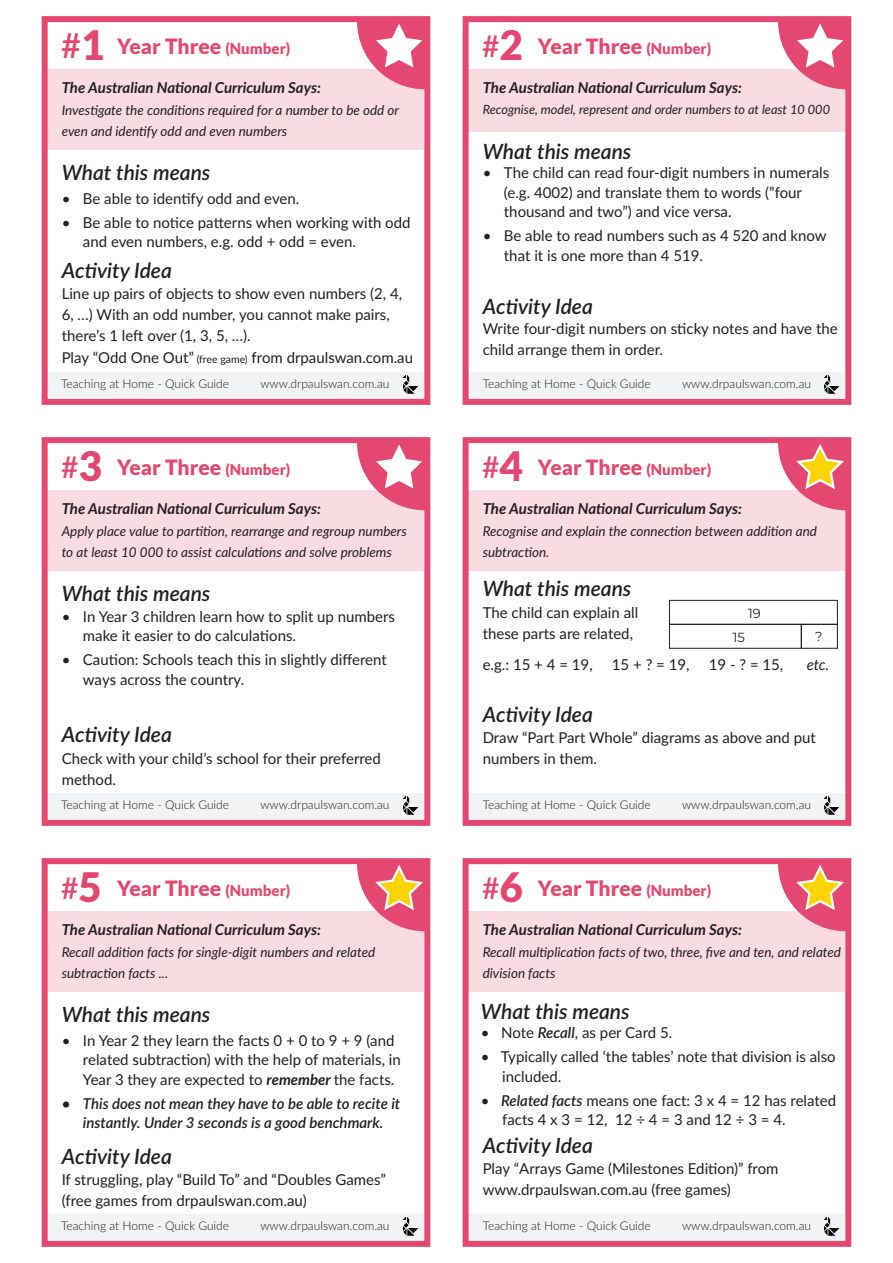
<style>
.page{position:relative;width:893px;height:1263px;background:#fff}
.page>*{position:absolute;margin:0;border:0;box-sizing:border-box;transform-origin:0 0}
.t1{font:italic 600 21px "Lato";color:#231f20}
.t2{font:900 21px "Lato";color:#e44870}
.t3{font:15px/19.5px "Lato";color:#231f20}
.t4{font:italic 700 15px "Lato";color:#231f20}
.t5{font:italic 600 15px/19.5px "Lato";color:#231f20;text-align:center}
.t6{font:italic 15px "Lato";color:#231f20}
.t7{font:italic 13.5px/21px "Lato";color:#231f20}
.t8{font:13.05px "Montserrat";color:#231f20}
.t9{font:italic 12.75px "Lato";color:#231f20}
.t10{font:300 12px "Lato";color:#231f20}
.s1{font-weight:600;font-size:34.5px}
.s2{font-size:40.5px}
.s3{font-size:15px}
.s4{font-size:10.5px}
.s5{font-weight:600;font-size:30px}
.s6{font-weight:700;font-style:italic}
.s7{font-weight:600;font-style:italic}
</style>
<div class="page">
<div style="left:47px;top:69px;width:377px;height:80px;background:#f9dbe2"></div>
<div style="left:47px;top:372px;width:377px;height:25px;background:#f2f3f4"></div>
<div style="left:42px;top:16px;width:388px;height:389px;border:6px solid #e44870"></div>
<svg style="left:357px;top:21px;width:68px;height:68px"></svg>
<img style="left:403px;top:375px;width:15px;height:19px">
<div style="left:468px;top:69px;width:377px;height:63px;background:#f9dbe2"></div>
<div style="left:468px;top:372px;width:377px;height:25px;background:#f2f3f4"></div>
<div style="left:463px;top:16px;width:388px;height:389px;border:6px solid #e44870"></div>
<svg style="left:778px;top:21px;width:68px;height:68px"></svg>
<img style="left:824px;top:375px;width:15px;height:19px">
<div style="left:47px;top:490px;width:377px;height:80px;background:#f9dbe2"></div>
<div style="left:47px;top:793px;width:377px;height:25px;background:#f2f3f4"></div>
<div style="left:42px;top:437px;width:388px;height:389px;border:6px solid #e44870"></div>
<svg style="left:357px;top:442px;width:68px;height:68px"></svg>
<img style="left:403px;top:796px;width:15px;height:19px">
<div style="left:468px;top:490px;width:377px;height:80px;background:#f9dbe2"></div>
<div style="left:468px;top:793px;width:377px;height:25px;background:#f2f3f4"></div>
<div style="left:463px;top:437px;width:388px;height:389px;border:6px solid #e44870"></div>
<svg style="left:778px;top:441px;width:68px;height:69px"></svg>
<img style="left:824px;top:796px;width:15px;height:19px">
<div style="left:47px;top:911px;width:377px;height:80px;background:#f9dbe2"></div>
<div style="left:47px;top:1214px;width:377px;height:25px;background:#f2f3f4"></div>
<div style="left:42px;top:858px;width:388px;height:389px;border:6px solid #e44870"></div>
<svg style="left:357px;top:862px;width:68px;height:69px"></svg>
<img style="left:403px;top:1217px;width:15px;height:19px">
<div style="left:468px;top:911px;width:377px;height:80px;background:#f9dbe2"></div>
<div style="left:468px;top:1214px;width:377px;height:25px;background:#f2f3f4"></div>
<div style="left:463px;top:858px;width:388px;height:389px;border:6px solid #e44870"></div>
<svg style="left:778px;top:862px;width:68px;height:69px"></svg>
<img style="left:824px;top:1217px;width:15px;height:19px">
<div style="left:669px;top:624px;width:133px;height:24px;border:1px solid #231f20"></div>
<div style="left:669px;top:600px;width:169px;height:24px;border:1px solid #231f20"></div>
<div style="left:801px;top:624px;width:37px;height:24px;border:1px solid #231f20"></div>
<h1 class="t2" style="left:61px;top:37px;width:231px"><span class="s1">#</span><span class="s2">1</span> Year Three <span class="s3">(Number)</span></h1>
<p class="t4" style="left:62px;top:76px;width:261px">The Australian National Curriculum Says:</p>
<p class="t7" style="left:62px;top:99px;width:339px">Investigate the conditions required for a number to be odd or even and identify odd and even numbers</p>
<h1 class="t1" style="left:62px;top:161px;width:150px">What this means</h1>
<p class="t3" style="left:62px;top:188px;width:239px">• Be able to identify odd and even.</p>
<p class="t3" style="left:83px;top:212px;width:329px;text-indent:-21px">• Be able to notice patterns when working with odd and even numbers, e.g. odd + odd = even.</p>
<p class="t3" style="left:62px;top:282px;width:342px;line-height:21px">Line up pairs of objects to show even numbers (2, 4,<br>6, …) With an odd number, you cannot make pairs, there’s 1 left over (1, 3, 5, …).</p>
<p class="t3" style="left:62px;top:349px;width:353px">Play “Odd One Out” <span class="s4">(free game)</span> from drpaulswan.com.au</p>
<h1 class="t1" style="left:62px;top:255px;width:112px">Activity Idea</h1>
<h1 class="t2" style="left:482px;top:37px;width:231px"><span class="s5">#</span><span class="s2">2</span> Year Three <span class="s3">(Number)</span></h1>
<p class="t4" style="left:483px;top:76px;width:261px">The Australian National Curriculum Says:</p>
<p class="t9" style="left:483px;top:101px;width:349px">Recognise, model, represent and order numbers to at least 10 000</p>
<h1 class="t1" style="left:483px;top:140px;width:150px">What this means</h1>
<p class="t3" style="left:504px;top:163px;width:327px;text-indent:-21px">• The child can read four-digit numbers in numerals (e.g. 4002) and translate them to words (”four thousand and two”) and vice versa.</p>
<p class="t3" style="left:504px;top:227px;width:324px;text-indent:-21px">• Be able to read numbers such as 4 520 and know that it is one more than 4 519.</p>
<h1 class="t1" style="left:483px;top:291px;width:112px">Activity Idea</h1>
<p class="t3" style="left:483px;top:317px;width:356px;line-height:21px">Write four-digit numbers on sticky notes and have the child arrange them in order.</p>
<p class="t10" style="left:61px;top:378px;width:170px">Teaching at Home - Quick Guide</p>
<p class="t10" style="left:260px;top:378px;width:131px">www.drpaulswan.com.au</p>
<p class="t10" style="left:483px;top:378px;width:170px">Teaching at Home - Quick Guide</p>
<p class="t10" style="left:682px;top:378px;width:131px">www.drpaulswan.com.au</p>
<h1 class="t2" style="left:61px;top:458px;width:231px"><span class="s5">#</span><span class="s2">3</span> Year Three <span class="s3">(Number)</span></h1>
<h1 class="t2" style="left:482px;top:458px;width:231px"><span class="s5">#</span><span class="s2">4</span> Year Three <span class="s3">(Number)</span></h1>
<p class="t4" style="left:62px;top:497px;width:261px">The Australian National Curriculum Says:</p>
<p class="t4" style="left:483px;top:497px;width:261px">The Australian National Curriculum Says:</p>
<p class="t7" style="left:62px;top:520px;width:347px">Apply place value to partition, rearrange and regroup numbers to at least 10 000 to assist calculations and solve problems</p>
<p class="t7" style="left:483px;top:520px;width:336px">Recognise and explain the connection between addition and subtraction.</p>
<h1 class="t1" style="left:62px;top:582px;width:150px">What this means</h1>
<h1 class="t1" style="left:483px;top:576px;width:150px">What this means</h1>
<p class="t3" style="left:83px;top:606px;width:314px;text-indent:-21px">• In Year 3 children learn how to split up numbers make it easier to do calculations.</p>
<p class="t3" style="left:83px;top:649px;width:305px;text-indent:-21px">• Caution: Schools teach this in slightly different ways across the country.</p>
<p class="t3" style="left:483px;top:603px;width:157px;line-height:21px">The child can explain all these parts are related,</p>
<p class="t3" style="left:483px;top:654px;width:112px">e.g.: 15 + 4 = 19,</p>
<p class="t3" style="left:612px;top:654px;width:79px">15 + ? = 19,</p>
<p class="t3" style="left:709px;top:654px;width:76px">19 - ? = 15,</p>
<p class="t6" style="left:807px;top:653px;width:24px">etc.</p>
<p class="t8" style="left:748px;top:606px;width:14px">19</p>
<p class="t8" style="left:733px;top:630px;width:14px">15</p>
<p class="t8" style="left:815px;top:629px;width:9px">?</p>
<h1 class="t1" style="left:62px;top:719px;width:112px">Activity Idea</h1>
<p class="t3" style="left:62px;top:747px;width:321px;line-height:21px">Check with your child’s school for their preferred method.</p>
<h1 class="t1" style="left:483px;top:699px;width:112px">Activity Idea</h1>
<p class="t3" style="left:483px;top:726px;width:335px;line-height:21px">Draw “Part Part Whole” diagrams as above and put numbers in them.</p>
<p class="t10" style="left:61px;top:799px;width:170px">Teaching at Home - Quick Guide</p>
<p class="t10" style="left:260px;top:799px;width:131px">www.drpaulswan.com.au</p>
<p class="t10" style="left:483px;top:799px;width:170px">Teaching at Home - Quick Guide</p>
<p class="t10" style="left:682px;top:799px;width:131px">www.drpaulswan.com.au</p>
<h1 class="t2" style="left:61px;top:879px;width:231px"><span class="s5">#</span><span class="s2">5</span> Year Three <span class="s3">(Number)</span></h1>
<p class="t4" style="left:62px;top:918px;width:261px">The Australian National Curriculum Says:</p>
<p class="t7" style="left:62px;top:941px;width:315px">Recall addition facts for single-digit numbers and related subtraction facts ...</p>
<h1 class="t1" style="left:62px;top:1003px;width:150px">What this means</h1>
<p class="t3" style="left:83px;top:1030px;width:319px;text-indent:-21px">• In Year 2 they learn the facts 0 + 0 to 9 + 9 (and related subtraction) with the help of materials, in<br>Year 3 they are expected to <span class="s6">remember</span> the facts.</p>
<p class="t5" style="left:62px;top:1093px;width:340px">• This does not mean they have to be able to recite it instantly. Under 3 seconds is a good benchmark.</p>
<h1 class="t1" style="left:62px;top:1141px;width:112px">Activity Idea</h1>
<p class="t3" style="left:62px;top:1170px;width:326px;line-height:21px">If struggling, play “Build To” and “Doubles Games” (free games from drpaulswan.com.au)</p>
<h1 class="t2" style="left:482px;top:879px;width:231px"><span class="s5">#</span><span class="s2">6</span> Year Three <span class="s3">(Number)</span></h1>
<p class="t4" style="left:483px;top:918px;width:261px">The Australian National Curriculum Says:</p>
<p class="t7" style="left:483px;top:941px;width:360px">Recall multiplication facts of two, three, five and ten, and related division facts</p>
<h1 class="t1" style="left:481px;top:999px;width:150px">What this means</h1>
<p class="t3" style="left:481px;top:1024px;width:193px">• Note <span class="s7">Recall</span>, as per Card 5.</p>
<p class="t3" style="left:502px;top:1048px;width:335px;text-indent:-21px">• Typically called ‘the tables’ note that division is also included.</p>
<p class="t3" style="left:502px;top:1092px;width:336px;text-indent:-21px">• <span class="s7">Related facts</span> means one fact: 3 x 4 = 12 has related facts 4 x 3 = 12, 12 ÷ 4 = 3 and 12 ÷ 3 = 4.</p>
<h1 class="t1" style="left:483px;top:1130px;width:112px">Activity Idea</h1>
<p class="t3" style="left:483px;top:1157px;width:297px;line-height:21px">Play “Arrays Game (Milestones Edition)” from www.drpaulswan.com.au (free games)</p>
<p class="t10" style="left:61px;top:1220px;width:170px">Teaching at Home - Quick Guide</p>
<p class="t10" style="left:260px;top:1220px;width:131px">www.drpaulswan.com.au</p>
<p class="t10" style="left:483px;top:1220px;width:170px">Teaching at Home - Quick Guide</p>
<p class="t10" style="left:682px;top:1220px;width:131px">www.drpaulswan.com.au</p>
</div>
